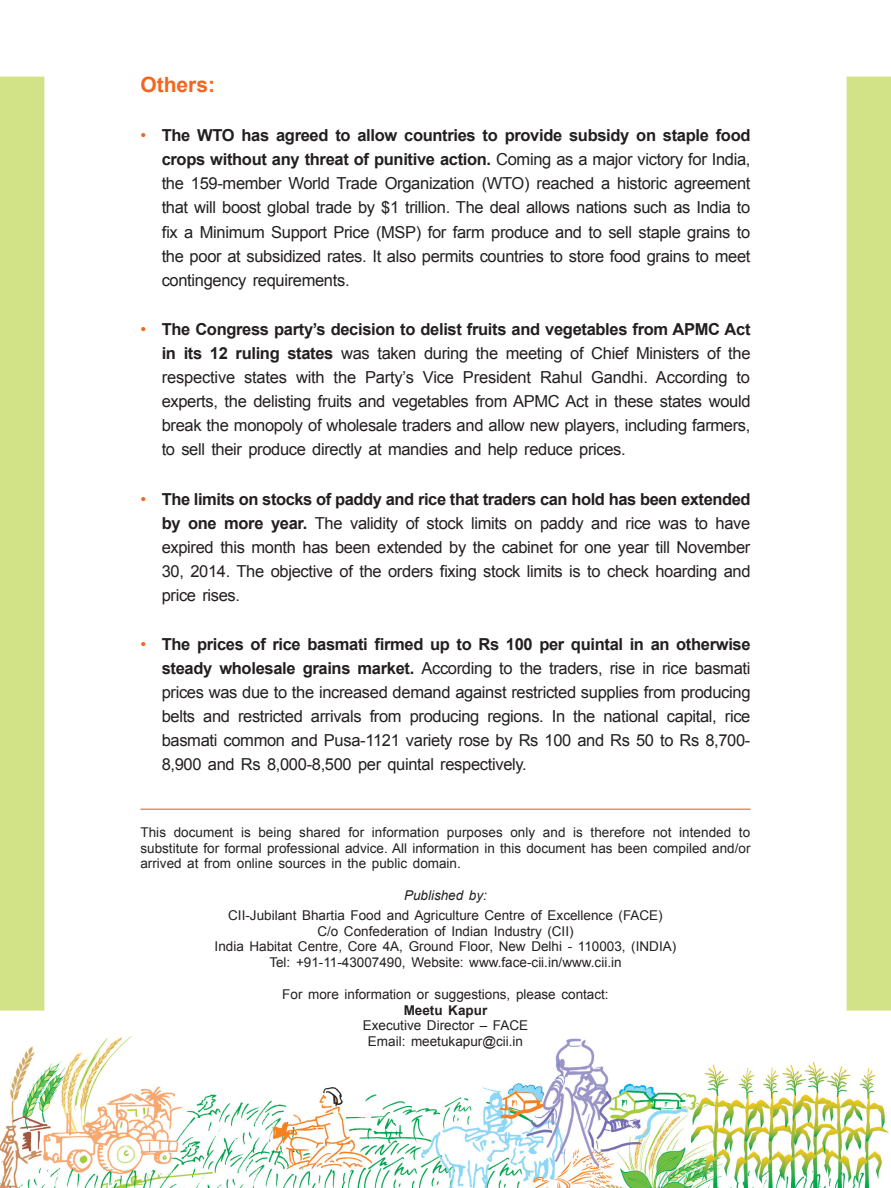
<style>
.page{position:relative;width:891px;height:1188px;background:#fff}
.page>*{position:absolute;margin:0;border:0;box-sizing:border-box;transform-origin:0 0}
.sub-hd1{font:700 21px "Arial";color:#f36621}
.bull-lev1{font:16.5px/24px "Arial";letter-spacing:-.02em;color:#231f20;text-align:justify}
.t1{font:13.5px/15.8px "Arial";color:#231f20;text-align:center}
.t2{font:italic 13.5px "Arial";color:#231f20}
.t3{font:700 13.5px "Arial";color:#231f20}
.s1{color:#f36621}
.s2{font-weight:700}
</style>
<div class="page">
<img style="left:0;top:1036px;width:889px;height:151px">
<hr style="left:140px;top:808px;width:610px;height:1px;background:#f36621">
<div style="left:0;top:77px;width:44px;height:933px;background:#d2e287"></div>
<svg style="left:846px;top:77px;width:45px;height:933px;background:#d4e38e"></svg>
<p class="sub-hd1" style="left:140px;top:70px;width:76px">Others:</p>
<p class="bull-lev1" style="left:162px;top:124px;width:590px;text-indent:-21px"><span class="s1">•</span> <span class="s2">The WTO has agreed to allow countries to provide subsidy on staple food crops without any threat of punitive action.</span> Coming as a major victory for India, the 159-member World Trade Organization (WTO) reached a historic agreement that will boost global trade by $1 trillion. The deal allows nations such as India to fix a Minimum Support Price (MSP) for farm produce and to sell staple grains to the poor at subsidized rates. It also permits countries to store food grains to meet contingency requirements.</p>
<p class="bull-lev1" style="left:162px;top:317px;width:590px;text-indent:-21px"><span class="s1">•</span> <span class="s2">The Congress party’s decision to delist fruits and vegetables from APMC Act in its 12 ruling states</span> was taken during the meeting of Chief Ministers of the respective states with the Party’s Vice President Rahul Gandhi. According to experts, the delisting fruits and vegetables from APMC Act in these states would break the monopoly of wholesale traders and allow new players, including farmers, to sell their produce directly at mandies and help reduce prices.</p>
<p class="bull-lev1" style="left:162px;top:487px;width:590px;text-indent:-21px"><span class="s1">•</span> <span class="s2">The limits on stocks of paddy and rice that traders can hold has been extended by one more year.</span> The validity of stock limits on paddy and rice was to have expired this month has been extended by the cabinet for one year till November 30, 2014. The objective of the orders fixing stock limits is to check hoarding and price rises.</p>
<p class="bull-lev1" style="left:162px;top:632px;width:590px;text-indent:-21px"><span class="s1">•</span> <span class="s2">The prices of rice basmati firmed up to Rs 100 per quintal in an otherwise steady wholesale grains market.</span> According to the traders, rise in rice basmati prices was due to the increased demand against restricted supplies from producing belts and restricted arrivals from producing regions. In the national capital, rice basmati common and Pusa-1121 variety rose by Rs 100 and Rs 50 to Rs 8,700- 8,900 and Rs 8,000-8,500 per quintal respectively.</p>
<p class="t1" style="left:140px;top:824px;width:611px;text-align:justify">This document is being shared for information purposes only and is therefore not intended to substitute for formal professional advice. All information in this document has been compiled and/or arrived at from online sources in the public domain.</p>
<p class="t2" style="left:404px;top:886px;width:84px">Published by:</p>
<p class="t1" style="left:215px;top:907px;width:463px">CII-Jubilant Bhartia Food and Agriculture Centre of Excellence (FACE)<br>C/o Confederation of Indian Industry (CII)<br>India Habitat Centre, Core 4A, Ground Floor, New Delhi - 110003, (INDIA)<br>Tel: +91-11-43007490, Website: www.face-cii.in/www.cii.in</p>
<p class="t1" style="left:282px;top:986px;width:328px">For more information or suggestions, please contact:</p>
<p class="t3" style="left:404px;top:1000px;width:85px">Meetu Kapur</p>
<p class="t1" style="left:363px;top:1017px;width:167px">Executive Director – FACE<br>Email: meetukapur@cii.in</p>
</div>
